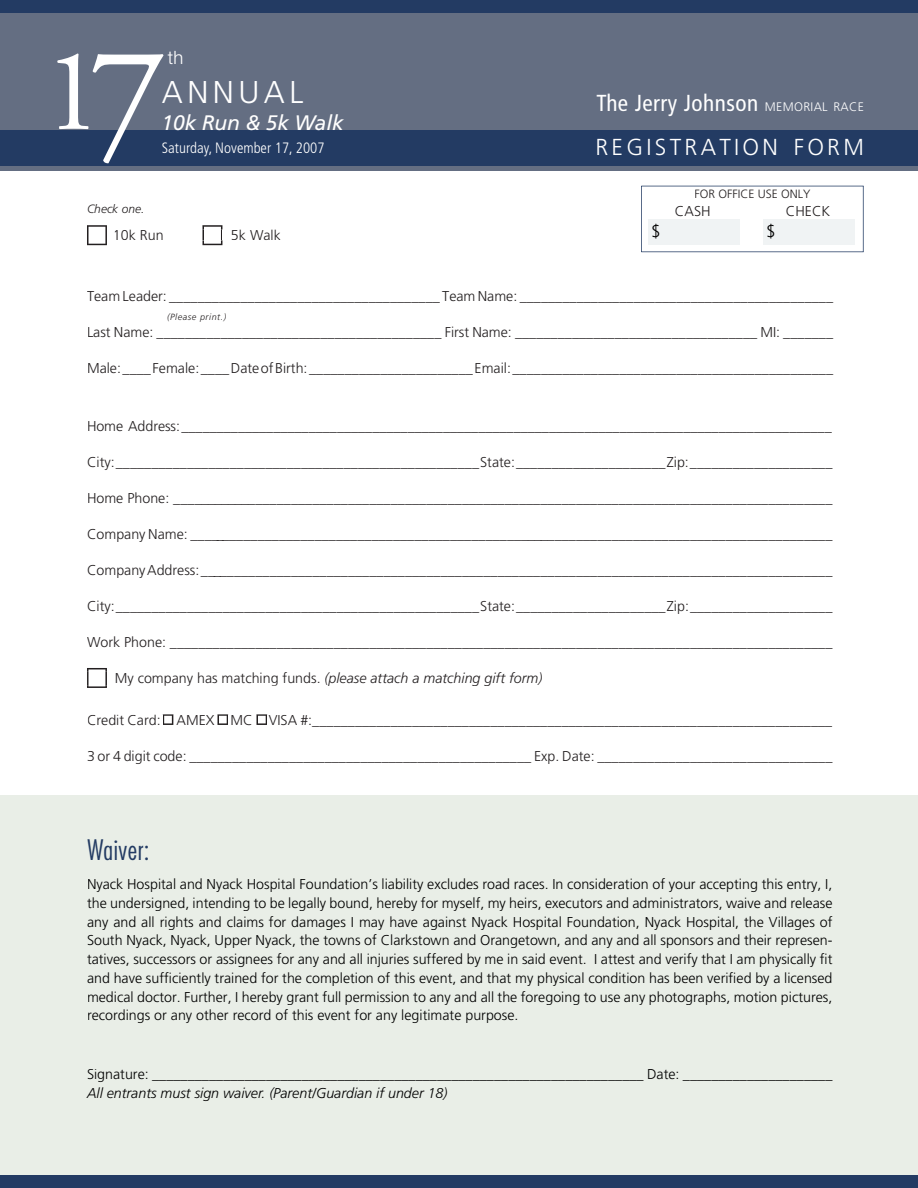
<style>
.page{position:relative;width:918px;height:1188px;background:#fff}
.page>*{position:absolute;margin:0;border:0;box-sizing:border-box;transform-origin:0 0}
.t1{font:157.5px "Adobe Garamond Pro";color:#fff}
.t2{font:117.6px "Adobe Garamond Pro";color:#fff}
.t3{font:300 31.5px "Frutiger";letter-spacing:.145em;color:#fff}
.t4{font:300 condensed 27.6px "Futura";letter-spacing:.02em;color:#233b63}
.t5{font:condensed 23.1px "Frutiger";letter-spacing:.02em;color:#fff}
.t6{font:300 23.1px "Frutiger";letter-spacing:.145em;color:#fff}
.t7{font:italic 21px "Frutiger";letter-spacing:-.01em;color:#fff}
.t8{font:300 18.45px "Helvetica Neue";color:#fff}
.t9{font:300 17.25px "Frutiger";color:#000}
.t10{font:300 condensed 15px "Frutiger";color:#fff}
.t11{font:300 14.25px "Frutiger";color:#231f20}
.t12{font:300 14.25px/18.8px "Frutiger";color:#000;text-align:justify}
.t13{font:italic 300 14.25px "Frutiger";color:#231f20}
.t14{font:italic 300 14.25px "Frutiger";color:#000}
.t15{font:300 12px "Frutiger";color:#231f20}
.t16{font:italic 300 12px "Frutiger";color:#231f20}
.t17{font:italic 300 9px "Frutiger";letter-spacing:.06em;color:#231f20}
.s1{font-weight:300;font-stretch:normal;font-size:12.3px}
.s2{font-style:normal}
</style>
<div class="page">
<div style="left:0;top:795px;width:918px;height:392px;background:#e9eee7"></div>
<div style="left:0;top:0;width:918px;height:171px;background:#646e82"></div>
<div style="left:0;top:0;width:918px;height:13px;background:#233b63"></div>
<div style="left:0;top:1175px;width:918px;height:13px;background:#233b63"></div>
<div style="left:0;top:130px;width:918px;height:36px;background:#233b63"></div>
<svg style="left:641px;top:186px;width:223px;height:66px"></svg>
<div style="left:648px;top:219px;width:92px;height:26px;background:#f0f3f4"></div>
<div style="left:763px;top:219px;width:92px;height:26px;background:#f0f3f4"></div>
<svg style="left:87px;top:225px;width:20px;height:20px"></svg>
<svg style="left:202px;top:225px;width:20px;height:20px"></svg>
<svg style="left:87px;top:668px;width:20px;height:20px"></svg>
<svg style="left:163px;top:714px;width:10px;height:11px"></svg>
<svg style="left:217px;top:714px;width:11px;height:11px"></svg>
<svg style="left:256px;top:714px;width:11px;height:11px"></svg>
<p class="t8" style="left:168px;top:46px;width:17px">th</p>
<h2 class="t2" style="left:43px;top:21px;width:60px">1</h2>
<h1 class="t1" style="left:88px;top:9px;width:80px">7</h1>
<h3 class="t3" style="left:162px;top:74px;width:143px">ANNUAL</h3>
<h3 class="t7" style="left:162px;top:111px;width:183px">10k Run &amp; 5k Walk</h3>
<p class="t10" style="left:162px;top:139px;width:164px">Saturday, November 17, 2007</p>
<p class="t16" style="left:87px;top:202px;width:59px">Check one.</p>
<h3 class="t5" style="left:596px;top:90px;width:269px">The Jerry Johnson <span class="s1">MEMORIAL RACE</span></h3>
<h3 class="t6" style="left:595px;top:134px;width:270px">REGISTRATION FORM</h3>
<p class="t15" style="left:695px;top:187px;width:117px">FOR OFFICE USE ONLY</p>
<p class="t11" style="left:675px;top:203px;width:37px">CASH</p>
<p class="t11" style="left:786px;top:203px;width:46px">CHECK</p>
<p class="t11" style="left:113px;top:227px;width:52px">10k Run</p>
<p class="t11" style="left:231px;top:227px;width:51px">5k Walk</p>
<p class="t9" style="left:651px;top:221px;width:11px">$</p>
<p class="t9" style="left:766px;top:221px;width:11px">$</p>
<p class="t11" style="left:87px;top:288px;width:748px">Team Leader: ______________________________________ Team Name: ____________________________________________</p>
<p class="t11" style="left:87px;top:324px;width:748px">Last Name: ________________________________________ First Name: __________________________________ MI: _______</p>
<p class="t11" style="left:87px;top:360px;width:748px">Male: ____ Female: ____ Date of Birth: _______________________ Email: _____________________________________________</p>
<p class="t17" style="left:167px;top:312px;width:61px">(Please print.)</p>
<p class="t11" style="left:87px;top:418px;width:746px">Home Address: ____________________________________________________________________________________________</p>
<p class="t11" style="left:87px;top:454px;width:747px">City: ___________________________________________________ State: _____________________ Zip: ____________________</p>
<p class="t11" style="left:87px;top:490px;width:747px">Home Phone: _____________________________________________________________________________________________</p>
<p class="t11" style="left:87px;top:526px;width:747px">Company Name: ___________________________________________________________________________________________</p>
<p class="t11" style="left:87px;top:562px;width:747px">Company Address: _________________________________________________________________________________________</p>
<p class="t11" style="left:87px;top:598px;width:747px">City: ___________________________________________________ State: _____________________ Zip: ____________________</p>
<p class="t11" style="left:87px;top:634px;width:747px">Work Phone: _____________________________________________________________________________________________</p>
<p class="t13" style="left:115px;top:670px;width:429px"><span class="s2">My company has matching funds.</span> (please attach a matching gift form)</p>
<p class="t11" style="left:87px;top:712px;width:747px">Credit Card: AMEX MC VISA #:_________________________________________________________________________</p>
<p class="t11" style="left:87px;top:748px;width:747px">3 or 4 digit code: ________________________________________________ Exp. Date: _________________________________</p>
<h3 class="t4" style="left:87px;top:832px;width:64px">Waiver:</h3>
<p class="t12" style="left:87px;top:875px;width:747px">Nyack Hospital and Nyack Hospital Foundation’s liability excludes road races. In consideration of your accepting this entry, I, the undersigned, intending to be legally bound, hereby for myself, my heirs, executors and administrators, waive and release any and all rights and claims for damages I may have against Nyack Hospital Foundation, Nyack Hospital, the Villages of South Nyack, Nyack, Upper Nyack, the towns of Clarkstown and Orangetown, and any and all sponsors and their represen&shy;tatives, successors or assignees for any and all injuries suffered by me in said event. I attest and verify that I am physically fit and have sufficiently trained for the completion of this event, and that my physical condition has been verified by a licensed medical doctor. Further, I hereby grant full permission to any and all the foregoing to use any photographs, motion pictures, recordings or any other record of this event for any legitimate purpose.</p>
<p class="t12" style="left:87px;top:1065px;width:747px">Signature: _____________________________________________________________________ Date: _____________________</p>
<p class="t14" style="left:87px;top:1085px;width:362px">All entrants must sign waiver. (Parent/Guardian if under 18)</p>
</div>
